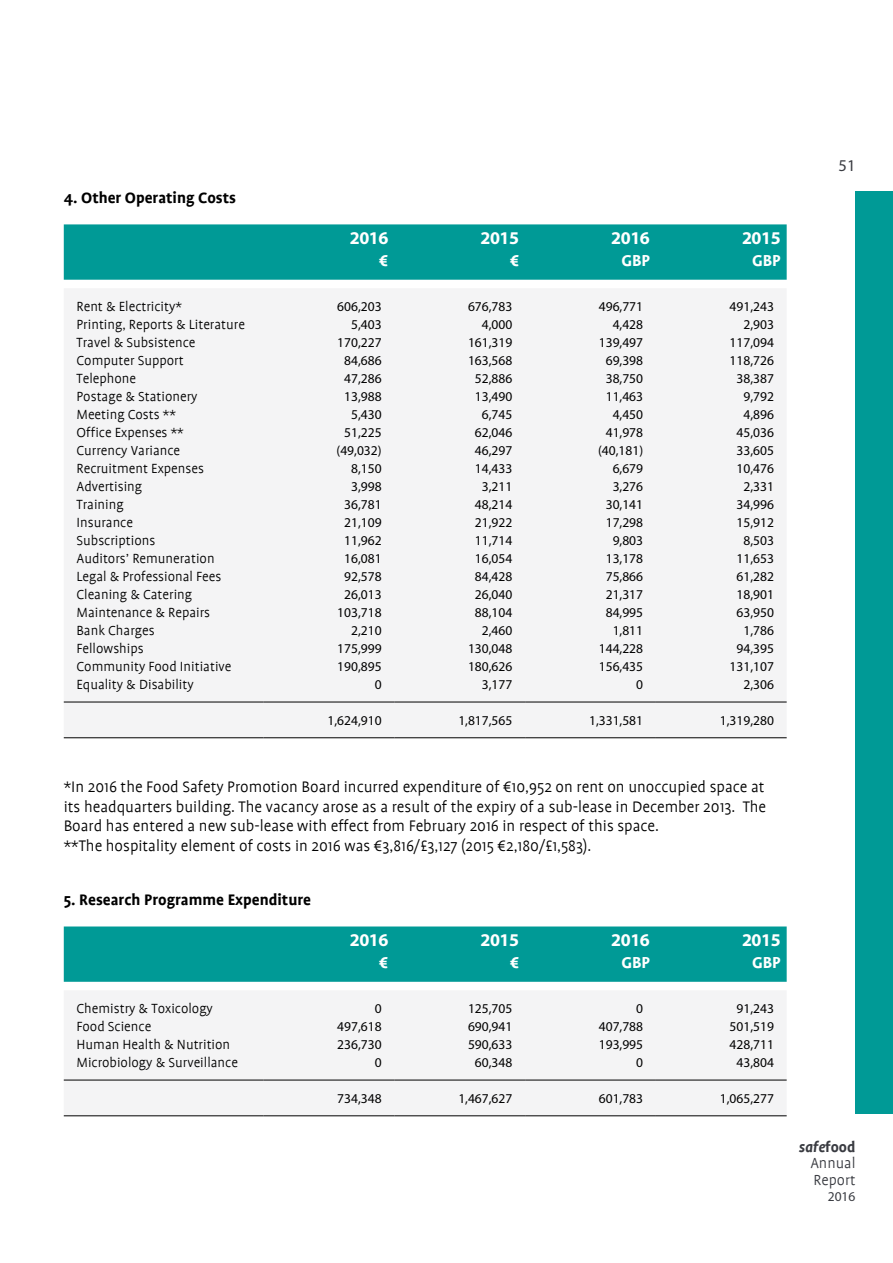
<style>
.page{position:relative;width:893px;height:1263px;background:#fff}
.page>*{position:absolute;margin:0;border:0;box-sizing:border-box;transform-origin:0 0}
.t1{font:700 18px "Myriad Pro";letter-spacing:-.025em;color:#fff}
.t2{font:700 18px "Profile";color:#fff}
.t3{font:300 17.25px/19.5px "Profile";color:#000}
.t4{font:700 17.25px "Profile";color:#000}
.t5{font:300 16.5px/16.5px "Profile";color:#393b41;text-align:justify}
.t6{font:16.5px "Myriad Pro";color:#393b41}
.t7{font:300 15px/18px "Profile";color:#000}
.t8{font:13.5px/18px "Myriad Pro";color:#000;text-align:right}
.t9{font:13.5px "Myriad Pro";color:#393b41}
.s1{font-weight:700;font-style:italic}
.s2{font-weight:700}
</style>
<div class="page">
<div style="left:855px;top:191px;width:38px;height:923px;background:#009a96"></div>
<div style="left:64px;top:224px;width:723px;height:56px;background:#009a96"></div>
<div style="left:64px;top:289px;width:723px;height:448px;background:#f4f4f5"></div>
<hr style="left:64px;top:702px;width:200px;height:1px;background:#000">
<hr style="left:264px;top:702px;width:130px;height:1px;background:#000">
<hr style="left:394px;top:702px;width:131px;height:1px;background:#000">
<hr style="left:525px;top:702px;width:131px;height:1px;background:#000">
<hr style="left:656px;top:702px;width:131px;height:1px;background:#000">
<hr style="left:64px;top:737px;width:200px;height:1px;background:#000">
<hr style="left:264px;top:737px;width:130px;height:1px;background:#000">
<hr style="left:394px;top:737px;width:131px;height:1px;background:#000">
<hr style="left:525px;top:737px;width:131px;height:1px;background:#000">
<hr style="left:656px;top:737px;width:131px;height:1px;background:#000">
<div style="left:64px;top:926px;width:723px;height:56px;background:#009a96"></div>
<div style="left:64px;top:991px;width:723px;height:124px;background:#f4f4f5"></div>
<hr style="left:64px;top:1080px;width:200px;height:1px;background:#000">
<hr style="left:264px;top:1080px;width:130px;height:1px;background:#000">
<hr style="left:394px;top:1080px;width:131px;height:1px;background:#000">
<hr style="left:525px;top:1080px;width:131px;height:1px;background:#000">
<hr style="left:656px;top:1080px;width:131px;height:1px;background:#000">
<hr style="left:64px;top:1115px;width:200px;height:1px;background:#000">
<hr style="left:264px;top:1115px;width:130px;height:1px;background:#000">
<hr style="left:394px;top:1115px;width:131px;height:1px;background:#000">
<hr style="left:525px;top:1115px;width:131px;height:1px;background:#000">
<hr style="left:656px;top:1115px;width:131px;height:1px;background:#000">
<p class="t4" style="left:64px;top:189px;width:174px">4. Other Operating Costs</p>
<h1 class="t1" style="left:350px;top:226px;width:40px">2016</h1>
<h1 class="t2" style="left:379px;top:250px;width:11px">¤</h1>
<h1 class="t1" style="left:481px;top:226px;width:40px">2015</h1>
<h1 class="t2" style="left:510px;top:250px;width:11px">¤</h1>
<h1 class="t1" style="left:611px;top:226px;width:40px">2016</h1>
<h1 class="t2" style="left:621px;top:250px;width:30px">GBP</h1>
<h1 class="t1" style="left:742px;top:226px;width:40px">2015</h1>
<h1 class="t2" style="left:752px;top:250px;width:30px">GBP</h1>
<p class="t7" style="left:77px;top:298px;width:170px">Rent &amp; Electricity*<br>Printing, Reports &amp; Literature<br>Travel &amp; Subsistence<br>Computer Support<br>Telephone<br>Postage &amp; Stationery<br>Meeting Costs **<br>Office Expenses **<br>Currency Variance<br>Recruitment Expenses<br>Advertising<br>Training<br>Insurance<br>Subscriptions<br>Auditors’ Remuneration<br>Legal &amp; Professional Fees<br>Cleaning &amp; Catering<br>Maintenance &amp; Repairs<br>Bank Charges<br>Fellowships<br>Community Food Initiative<br>Equality &amp; Disability</p>
<p class="t8" style="left:337px;top:297px;width:47px">606,203<br>5,403<br>170,227<br>84,686<br>47,286<br>13,988<br>5,430<br>51,225 (49,032)<br>8,150<br>3,998<br>36,781<br>21,109<br>11,962<br>16,081<br>92,578<br>26,013<br>103,718<br>2,210<br>175,999<br>190,895<br>0</p>
<p class="t8" style="left:468px;top:297px;width:46px">676,783<br>4,000<br>161,319<br>163,568<br>52,886<br>13,490<br>6,745<br>62,046<br>46,297<br>14,433<br>3,211<br>48,214<br>21,922<br>11,714<br>16,054<br>84,428<br>26,040<br>88,104<br>2,460<br>130,048<br>180,626<br>3,177</p>
<p class="t8" style="left:598px;top:297px;width:47px">496,771<br>4,428<br>139,497<br>69,398<br>38,750<br>11,463<br>4,450<br>41,978 (40,181)<br>6,679<br>3,276<br>30,141<br>17,298<br>9,803<br>13,178<br>75,866<br>21,317<br>84,995<br>1,811<br>144,228<br>156,435<br>0</p>
<p class="t8" style="left:730px;top:297px;width:46px">491,243<br>2,903<br>117,094<br>118,726<br>38,387<br>9,792<br>4,896<br>45,036<br>33,605<br>10,476<br>2,331<br>34,996<br>15,912<br>8,503<br>11,653<br>61,282<br>18,901<br>63,950<br>1,786<br>94,395<br>131,107<br>2,306</p>
<p class="t8" style="left:328px;top:711px;width:56px">1,624,910</p>
<p class="t8" style="left:458px;top:711px;width:56px">1,817,565</p>
<p class="t8" style="left:589px;top:711px;width:56px">1,331,581</p>
<p class="t8" style="left:720px;top:711px;width:56px">1,319,280</p>
<p class="t6" style="left:838px;top:155px;width:18px">51</p>
<p class="t3" style="left:64px;top:777px;width:704px">*In 2016 the Food Safety Promotion Board incurred expenditure of ¤10,952 on rent on unoccupied space at its headquarters building. The vacancy arose as a result of the expiry of a sub-lease in December 2013. The Board has entered a new sub-lease with effect from February 2016 in respect of this space.<br>**The hospitality element of costs in 2016 was ¤3,816/£3,127 (2015 ¤2,180/£1,583).</p>
<p class="t4" style="left:64px;top:890px;width:249px">5. Research Programme Expenditure</p>
<h1 class="t1" style="left:350px;top:928px;width:40px">2016</h1>
<h1 class="t2" style="left:379px;top:952px;width:11px">¤</h1>
<h1 class="t1" style="left:481px;top:928px;width:40px">2015</h1>
<h1 class="t2" style="left:510px;top:952px;width:11px">¤</h1>
<h1 class="t1" style="left:611px;top:928px;width:40px">2016</h1>
<h1 class="t2" style="left:621px;top:952px;width:30px">GBP</h1>
<h1 class="t1" style="left:742px;top:928px;width:40px">2015</h1>
<h1 class="t2" style="left:752px;top:952px;width:30px">GBP</h1>
<p class="t7" style="left:77px;top:1000px;width:163px">Chemistry &amp; Toxicology<br>Food Science<br>Human Health &amp; Nutrition<br>Microbiology &amp; Surveillance</p>
<p class="t8" style="left:337px;top:999px;width:46px">0<br>497,618<br>236,730<br>0</p>
<p class="t8" style="left:468px;top:999px;width:46px;text-align:center">125,705<br>690,941<br>590,633<br>60,348</p>
<p class="t8" style="left:599px;top:999px;width:46px">0<br>407,788<br>193,995<br>0</p>
<p class="t8" style="left:730px;top:999px;width:46px;text-align:center">91,243<br>501,519<br>428,711<br>43,804</p>
<p class="t8" style="left:337px;top:1089px;width:46px">734,348</p>
<p class="t8" style="left:458px;top:1089px;width:56px">1,467,627</p>
<p class="t8" style="left:599px;top:1089px;width:46px">601,783</p>
<p class="t8" style="left:720px;top:1089px;width:56px">1,065,277</p>
<p class="t5" style="left:810px;top:1138px;width:47px;text-indent:-12px"><span class="s1">safe</span><span class="s2">food </span>Annual Report</p>
<p class="t9" style="left:828px;top:1188px;width:29px">2016</p>
</div>
